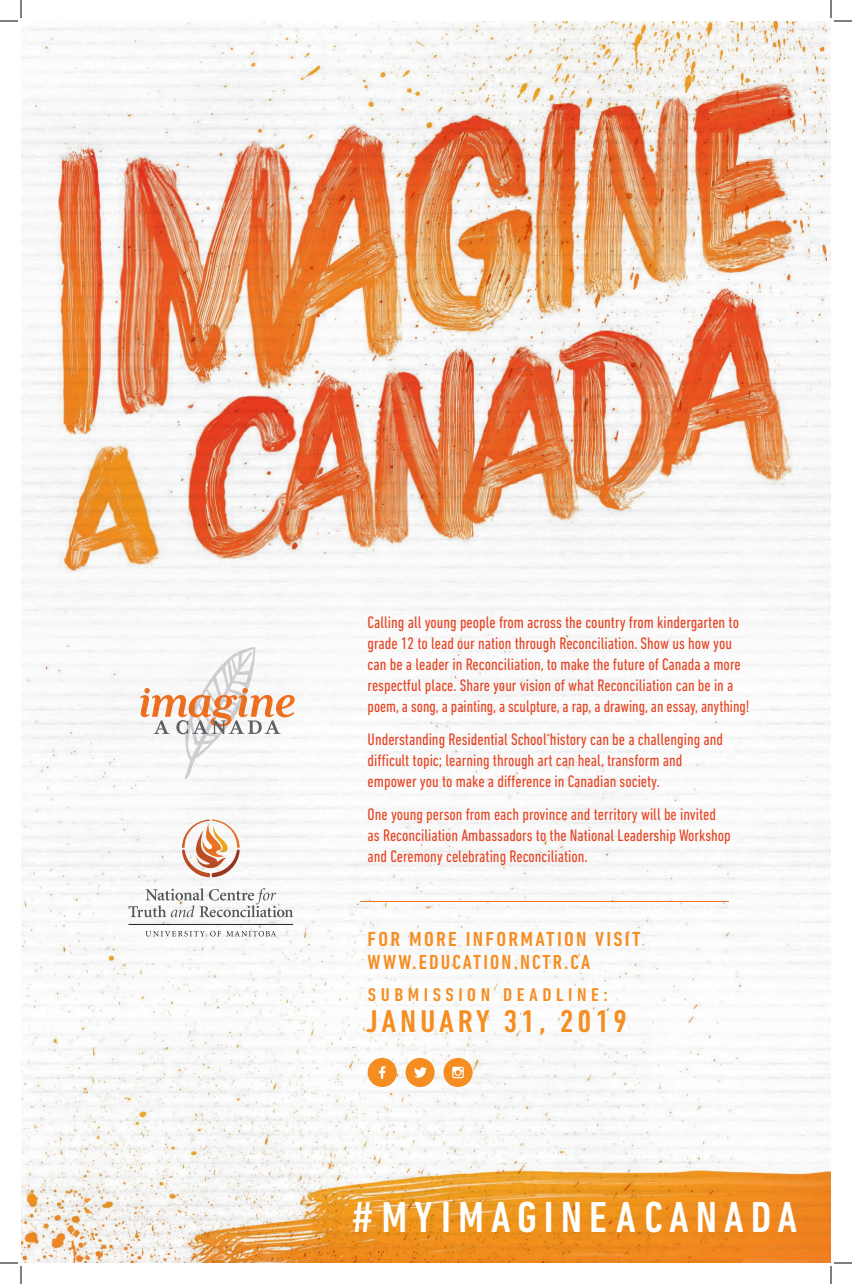
<style>
.page{position:relative;width:852px;height:1284px;background:#fff}
.page>*{position:absolute;margin:0;border:0;box-sizing:border-box;transform-origin:0 0}
.t1{font:500 condensed 44.2px "DIN Next LT Pro";letter-spacing:.15em;color:#fff;scale:1.05 1}
.t2{font:500 condensed 32px "DIN Next LT Pro";letter-spacing:.11em;color:#f58d21;scale:1.1 1}
.t3{font:500 condensed 20.7px/23px "DIN Next LT Pro";letter-spacing:.1em;color:#f58d21;scale:1.1 1}
.t4{font:500 condensed 18.8px "DIN Next LT Pro";letter-spacing:.22em;color:#f58d21;scale:1.1 1}
.t5{font:condensed 17px/21px "DIN Next LT Pro";color:#e74524}
</style>
<div class="page">
<img style="left:809px;top:1132px;width:22px;height:131px">
<img style="left:21px;top:749px;width:788px;height:514px">
<svg style="left:182px;top:820px;width:58px;height:57px"></svg>
<svg style="left:129px;top:888px;width:164px;height:29px"></svg>
<hr style="left:128px;top:924px;width:165px;height:1px;background:#231f20">
<svg style="left:146px;top:931px;width:130px;height:5px"></svg>
<svg style="left:140px;top:749px;width:155px;height:30px"></svg>
<div style="left:368px;top:1058px;width:29px;height:29px;background:#f58d21;border-radius:50%"></div>
<svg style="left:379px;top:1066px;width:7px;height:13px"></svg>
<div style="left:406px;top:1058px;width:29px;height:29px;background:#f58d21;border-radius:50%"></div>
<svg style="left:414px;top:1067px;width:13px;height:11px"></svg>
<div style="left:443px;top:1058px;width:30px;height:29px;background:#f58d21;border-radius:50%"></div>
<svg style="left:452px;top:1067px;width:12px;height:11px"></svg>
<hr style="left:360px;top:901px;width:369px;height:1px;background:#f36e25">
<img style="left:21px;top:21px;width:810px;height:728px">
<svg style="left:0;top:0;width:22px;height:22px"></svg>
<svg style="left:0;top:1262px;width:22px;height:22px"></svg>
<svg style="left:830px;top:0;width:22px;height:22px"></svg>
<svg style="left:830px;top:1262px;width:22px;height:22px"></svg>
<p class="t5" style="left:368px;top:611px;width:384px">Calling all young people from across the country from kindergarten to grade 12 to lead our nation through Reconciliation. Show us how you can be a leader in Reconciliation, to make the future of Canada a more respectful place. Share your vision of what Reconciliation can be in a poem, a song, a painting, a sculpture, a rap, a drawing, an essay, anything!</p>
<p class="t5" style="left:368px;top:728px;width:357px">Understanding Residential School history can be a challenging and difficult topic; learning through art can heal, transform and empower you to make a difference in Canadian society.</p>
<p class="t5" style="left:368px;top:803px;width:365px">One young person from each province and territory will be invited as Reconciliation Ambassadors to the National Leadership Workshop and Ceremony celebrating Reconciliation.</p>
<p class="t3" style="left:368px;top:927px;width:250px">FOR MORE INFORMATION VISIT<br>WWW.EDUCATION.NCTR.CA</p>
<p class="t4" style="left:368px;top:984px;width:220px">SUBMISSION DEADLINE:</p>
<p class="t2" style="left:366px;top:1003px;width:239px">JANUARY 31, 2019</p>
<p class="t1" style="left:351px;top:1192px;width:427px">#MYIMAGINEACANADA</p>
</div>
